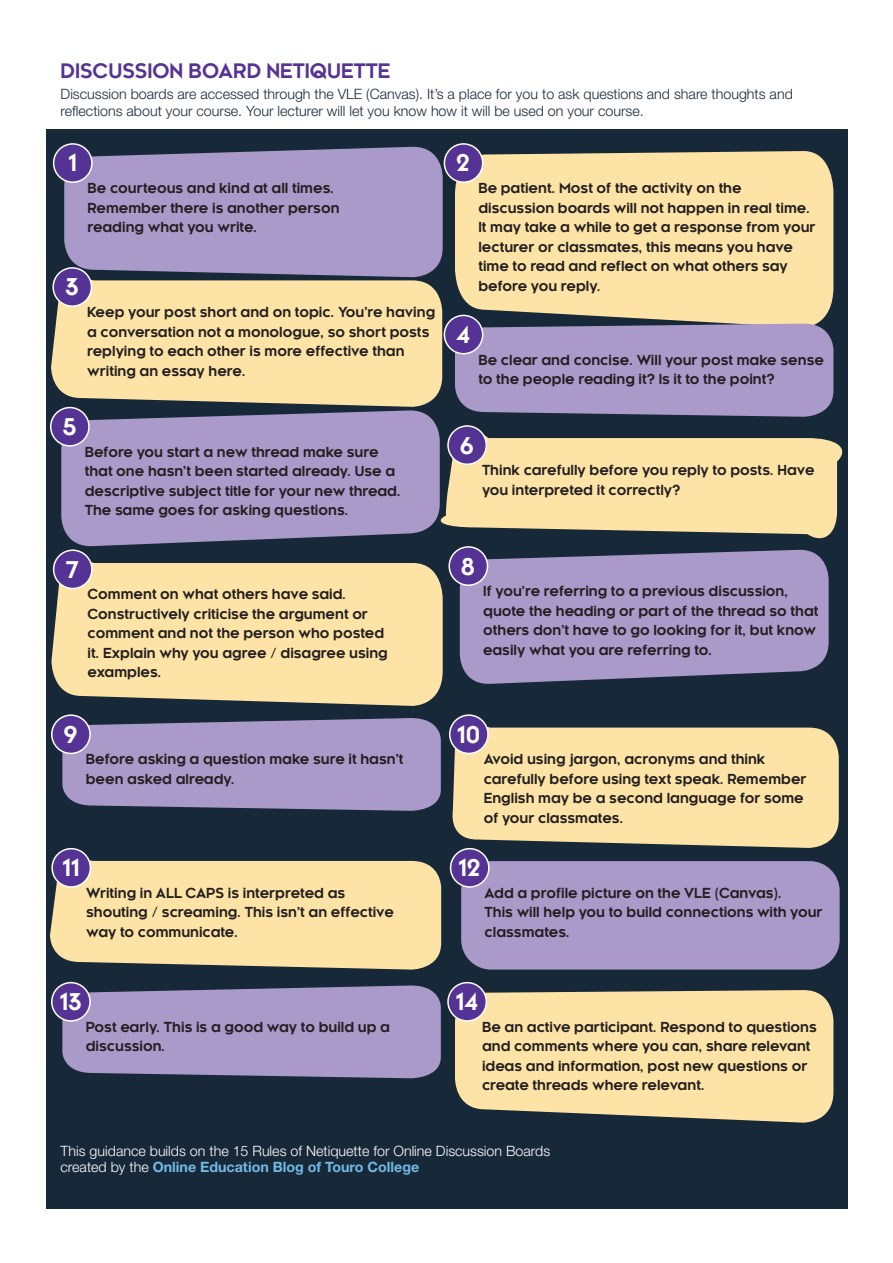
<style>
.page{position:relative;width:893px;height:1263px;background:#fff}
.page>*{position:absolute;margin:0;border:0;box-sizing:border-box;transform-origin:0 0}
.t1{font:700 22.5px "Kessel 105";color:#fff}
.Cap_heading_purple{font:700 19.5px "Kessel 105";color:#553394}
.Body_Text{font:300 14.25px/16.5px "Helvetica Neue LT Std";color:#172938}
.Body_Text-2{font:300 14.25px/16.5px "Helvetica Neue LT Std";color:#fff}
.t2{font:700 13.5px/19.5px "Kessel 105";color:#231f20}
.s1{font-weight:700;color:#73b9e6}
</style>
<div class="page">
<div style="left:47px;top:129px;width:801px;height:1079px;background:#172938"></div>
<svg style="left:455px;top:990px;width:378px;height:133px;background:#ecd69e"></svg>
<div style="left:64px;top:147px;width:379px;height:122px;background:#aa9aca"></div>
<div style="left:54px;top:144px;width:38px;height:38px;background:#553394;border-radius:50%"></div>
<div style="left:53px;top:143px;width:40px;height:40px;border:2px solid #fff;border-radius:50%"></div>
<div style="left:455px;top:151px;width:378px;height:173px;background:#fde4a6"></div>
<div style="left:444px;top:144px;width:39px;height:38px;background:#553394;border-radius:50%"></div>
<div style="left:444px;top:143px;width:39px;height:40px;border:2px solid #fff;border-radius:50%"></div>
<svg style="left:51px;top:269px;width:391px;height:138px;background:#e3cf9c"></svg>
<div style="left:53px;top:268px;width:38px;height:38px;background:#553394;border-radius:50%"></div>
<div style="left:52px;top:267px;width:40px;height:40px;border:2px solid #fff;border-radius:50%"></div>
<div style="left:455px;top:324px;width:378px;height:93px;background:#aa9aca"></div>
<div style="left:444px;top:315px;width:39px;height:39px;background:#553394;border-radius:50%"></div>
<div style="left:444px;top:315px;width:39px;height:39px;border:2px solid #fff;border-radius:50%"></div>
<svg style="left:440px;top:425px;width:403px;height:114px;fill:#fde4a6"></svg>
<div style="left:448px;top:426px;width:38px;height:38px;background:#553394;border-radius:50%"></div>
<div style="left:447px;top:425px;width:40px;height:40px;border:2px solid #fff;border-radius:50%"></div>
<div style="left:448px;top:983px;width:38px;height:38px;background:#553394;border-radius:50%"></div>
<div style="left:447px;top:982px;width:40px;height:40px;border:2px solid #fff;border-radius:50%"></div>
<svg style="left:61px;top:410px;width:379px;height:136px;background:#9c8fbc"></svg>
<div style="left:51px;top:408px;width:38px;height:38px;background:#553394;border-radius:50%"></div>
<div style="left:50px;top:407px;width:40px;height:40px;border:2px solid #fff;border-radius:50%"></div>
<svg style="left:51px;top:552px;width:392px;height:154px;background:#e2ce99"></svg>
<div style="left:54px;top:550px;width:38px;height:38px;background:#553394;border-radius:50%"></div>
<div style="left:53px;top:549px;width:40px;height:40px;border:2px solid #fff;border-radius:50%"></div>
<svg style="left:460px;top:550px;width:369px;height:134px;background:#9c8fbc"></svg>
<div style="left:449px;top:547px;width:38px;height:38px;background:#553394;border-radius:50%"></div>
<div style="left:448px;top:546px;width:40px;height:40px;border:2px solid #fff;border-radius:50%"></div>
<svg style="left:62px;top:718px;width:379px;height:93px;background:#9e91be"></svg>
<div style="left:52px;top:715px;width:38px;height:38px;background:#553394;border-radius:50%"></div>
<div style="left:51px;top:714px;width:40px;height:40px;border:2px solid #fff;border-radius:50%"></div>
<svg style="left:62px;top:985px;width:379px;height:93px;background:#9e91be"></svg>
<div style="left:52px;top:983px;width:38px;height:38px;background:#553394;border-radius:50%"></div>
<div style="left:51px;top:982px;width:40px;height:40px;border:2px solid #fff;border-radius:50%"></div>
<svg style="left:449px;top:717px;width:390px;height:131px;background:#e0cc98"></svg>
<div style="left:450px;top:715px;width:38px;height:38px;background:#553394;border-radius:50%"></div>
<div style="left:449px;top:714px;width:40px;height:40px;border:2px solid #fff;border-radius:50%"></div>
<svg style="left:50px;top:851px;width:391px;height:118px;background:#e0cc98"></svg>
<div style="left:52px;top:849px;width:38px;height:38px;background:#553394;border-radius:50%"></div>
<div style="left:51px;top:848px;width:40px;height:40px;border:2px solid #fff;border-radius:50%"></div>
<div style="left:461px;top:861px;width:379px;height:108px;background:#aa9aca;border-radius:30px"></div>
<div style="left:451px;top:849px;width:38px;height:38px;background:#553394;border-radius:50%"></div>
<div style="left:450px;top:848px;width:40px;height:40px;border:2px solid #fff;border-radius:50%"></div>
<p class="Cap_heading_purple" style="left:61px;top:60px;width:331px">DISCUSSION BOARD NETIQUETTE</p>
<p class="Body_Text" style="left:61px;top:86px;width:734px">Discussion boards are accessed through the VLE (Canvas). It’s a place for you to ask questions and share thoughts and reflections about your course. Your lecturer will let you know how it will be used on your course.</p>
<p class="t1" style="left:68px;top:151px;width:10px">1</p>
<p class="t1" style="left:456px;top:151px;width:15px">2</p>
<p class="t2" style="left:88px;top:179px;width:253px">Be courteous and kind at all times.<br>Remember there is another person reading what you write.</p>
<p class="t1" style="left:65px;top:274px;width:15px">3</p>
<p class="t2" style="left:478px;top:179px;width:339px">Be patient. Most of the activity on the discussion boards will not happen in real time.<br>It may take a while to get a response from your lecturer or classmates, this means you have time to read and reflect on what others say before you reply.</p>
<p class="t2" style="left:87px;top:303px;width:350px">Keep your post short and on topic. You’re having a conversation not a monologue, so short posts replying to each other is more effective than writing an essay here.</p>
<p class="t1" style="left:456px;top:322px;width:16px">4</p>
<p class="t2" style="left:478px;top:350px;width:347px">Be clear and concise. Will your post make sense to the people reading it? Is it to the point?</p>
<p class="t1" style="left:62px;top:414px;width:16px">5</p>
<p class="t2" style="left:85px;top:442px;width:318px">Before you start a new thread make sure that one hasn’t been started already. Use a descriptive subject title for your new thread.<br>The same goes for asking questions.</p>
<p class="t1" style="left:460px;top:433px;width:16px">6</p>
<p class="t2" style="left:482px;top:461px;width:334px">Think carefully before you reply to posts. Have you interpreted it correctly?</p>
<p class="t1" style="left:66px;top:557px;width:15px">7</p>
<p class="t1" style="left:461px;top:553px;width:16px">8</p>
<p class="t2" style="left:88px;top:585px;width:302px">Comment on what others have said.<br>Constructively criticise the argument or comment and not the person who posted it. Explain why you agree / disagree using examples.</p>
<p class="t2" style="left:483px;top:582px;width:337px">If you’re referring to a previous discussion, quote the heading or part of the thread so that others don’t have to go looking for it, but know easily what you are referring to.</p>
<p class="t1" style="left:63px;top:722px;width:16px">9</p>
<p class="t1" style="left:457px;top:722px;width:25px">10</p>
<p class="t2" style="left:86px;top:750px;width:319px">Before asking a question make sure it hasn’t been asked already.</p>
<p class="t2" style="left:484px;top:750px;width:324px">Avoid using jargon, acronyms and think carefully before using text speak. Remember English may be a second language for some of your classmates.</p>
<p class="t1" style="left:62px;top:855px;width:19px">11</p>
<p class="t1" style="left:458px;top:855px;width:24px">12</p>
<p class="t2" style="left:86px;top:883px;width:309px">Writing in ALL CAPS is interpreted as shouting / screaming. This isn’t an effective way to communicate.</p>
<p class="t2" style="left:485px;top:883px;width:340px">Add a profile picture on the VLE (Canvas).<br>This will help you to build connections with your classmates.</p>
<p class="t1" style="left:59px;top:989px;width:24px">13</p>
<p class="t1" style="left:455px;top:989px;width:24px">14</p>
<p class="t2" style="left:86px;top:1017px;width:306px">Post early. This is a good way to build up a discussion.</p>
<p class="t2" style="left:482px;top:1017px;width:336px">Be an active participant. Respond to questions and comments where you can, share relevant ideas and information, post new questions or create threads where relevant.</p>
<p class="Body_Text-2" style="left:61px;top:1142px;width:491px">This guidance builds on the 15 Rules of Netiquette for Online Discussion Boards created by the <span class="s1">Online Education Blog of Touro College</span></p>
</div>
